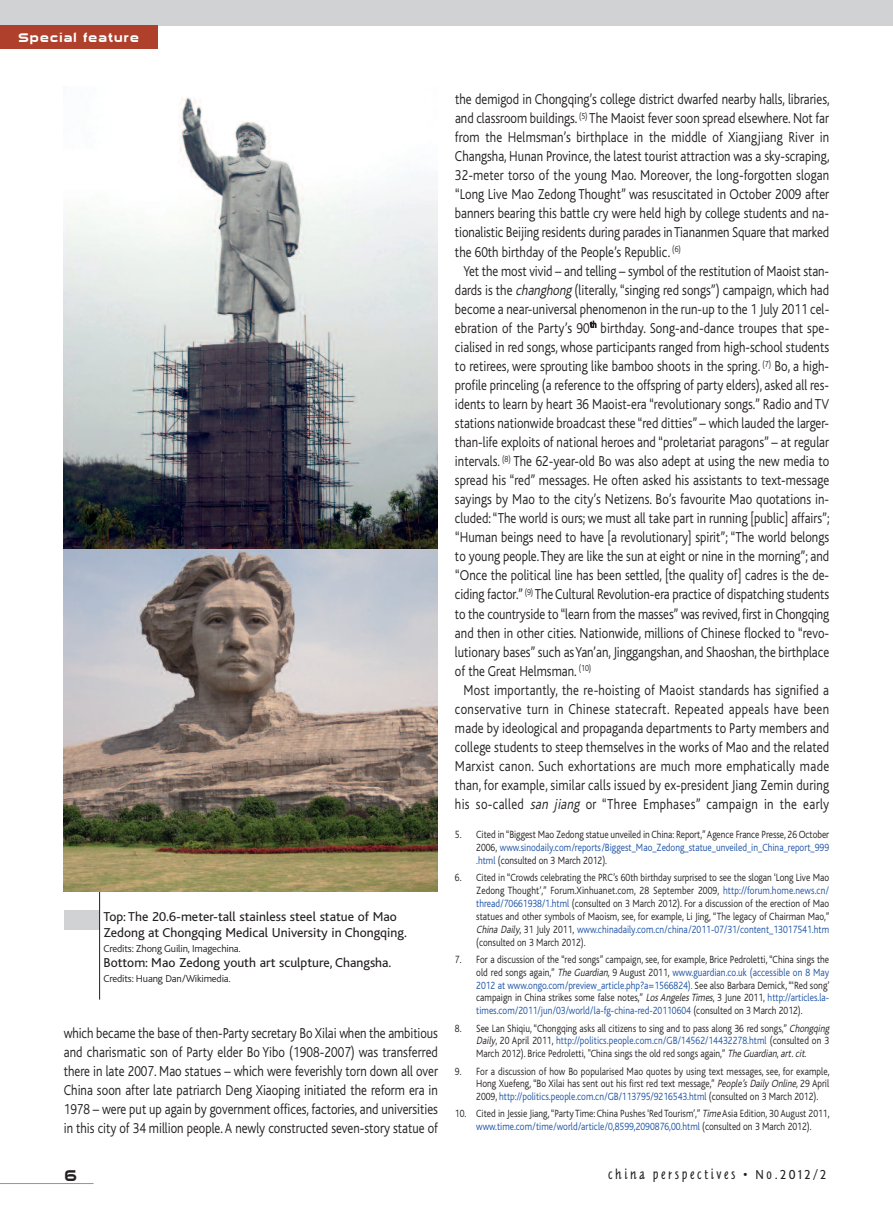
<style>
.page{position:relative;width:893px;height:1212px;background:#fff}
.page>*{position:absolute;margin:0;border:0;box-sizing:border-box;transform-origin:0 0}
.t1{font:300 15px/19px "Bliss";color:#231f20;text-align:justify;scale:.85 1}
.t2{font:300 15px "Bliss";letter-spacing:.025em;color:#231f20;scale:.85 1}
.t3{font:15px "Sui Generis Deluxe";color:#231f20;scale:.9 1}
.t4{font:13.5px/15px "Bliss";color:#231f20}
.t5{font:13.5px "Tannhauser Plain";letter-spacing:.2em;color:#231f20}
.t6{font:12px "Sui Generis Deluxe";letter-spacing:.1em;color:#fff}
.t7{font:300 10.95px/12.9px "Bliss";color:#231f20;text-align:justify;scale:.85 1}
.t8{font:300 10.5px "Bliss";letter-spacing:-.015em;color:#231f20}
.s1{font-style:italic}
.s2{color:#1c52a4}
</style>
<div class="page">
<div style="left:0;top:0;width:893px;height:26px;background:#d1d2d4"></div>
<hr style="left:0;top:1183px;width:94px;height:1px;background:#939598">
<div style="left:0;top:25px;width:157px;height:23px;background:#af402b"></div>
<div style="left:64px;top:910px;width:35px;height:19px;background:#d1d2d4"></div>
<hr style="left:99px;top:892px;width:1px;height:107px;background:#231f20">
<img style="left:64px;top:549px;width:374px;height:343px">
<img style="left:64px;top:97px;width:374px;height:452px">
<p class="t6" style="left:19px;top:32px;width:122px">Special feature</p>
<p class="t4" style="left:104px;top:911px;width:305px">Top: The 20.6-meter-tall stainless steel statue of Mao<br>Zedong at Chongqing Medical University in Chongqing.</p>
<p class="t8" style="left:104px;top:944px;width:139px">Credits: Zhong Guilin, Imagechina.</p>
<p class="t4" style="left:104px;top:956px;width:289px">Bottom: Mao Zedong youth art sculpture, Changsha.</p>
<p class="t8" style="left:104px;top:974px;width:129px">Credits: Huang Dan/Wikimedia.</p>
<p class="t1" style="left:64px;top:1024px;width:442px">which became the base of then-Party secretary Bo Xilai when the ambitious and charismatic son of Party elder Bo Yibo (1908-2007) was transferred there in late 2007. Mao statues – which were feverishly torn down all over China soon after late patriarch Deng Xiaoping initiated the reform era in 1978 – were put up again by government offices, factories, and universities in this city of 34 million people.A newly constructed seven-story statue of</p>
<p class="t1" style="left:455px;top:91px;width:442px">the demigod in Chongqing’s college district dwarfed nearby halls, libraries,</p>
<p class="t1" style="left:455px;top:110px;width:442px">and classroom buildings. <sup>(5)</sup> The Maoist fever soon spread elsewhere. Not far</p>
<p class="t1" style="left:455px;top:129px;width:442px">from the Helmsman’s birthplace in the middle of Xiangjiang River in</p>
<p class="t1" style="left:455px;top:148px;width:442px">Changsha, Hunan Province, the latest tourist attraction was a sky-scraping,</p>
<p class="t1" style="left:455px;top:167px;width:442px">32-meter torso of the young Mao. Moreover, the long-forgotten slogan</p>
<p class="t1" style="left:455px;top:186px;width:442px">“Long Live Mao Zedong Thought” was resuscitated in October 2009 after</p>
<p class="t1" style="left:455px;top:205px;width:442px">banners bearing this battle cry were held high by college students and na-</p>
<p class="t1" style="left:455px;top:224px;width:442px">tionalistic Beijing residents during parades inTiananmen Square that marked</p>
<p class="t1" style="left:455px;top:243px;width:267px">the 60th birthday of the People’s Republic. <sup>(6)</sup></p>
<p class="t1" style="left:463px;top:262px;width:432px">Yet the most vivid – and telling – symbol of the restitution of Maoist stan-</p>
<p class="t1" style="left:455px;top:282px;width:442px">dards is the <span class="s1">changhong</span>(literally,“singing red songs”) campaign, which had</p>
<p class="t1" style="left:455px;top:301px;width:442px">become a near-universal phenomenon in the run-up to the 1 July 2011 cel-</p>
<p class="t1" style="left:455px;top:320px;width:442px">ebration of the Party’s 90<sup>th</sup> birthday. Song-and-dance troupes that spe-</p>
<p class="t1" style="left:455px;top:339px;width:442px">cialised in red songs, whose participants ranged from high-school students</p>
<p class="t1" style="left:455px;top:358px;width:442px">to retirees, were sprouting like bamboo shoots in the spring. <sup>(7)</sup> Bo, a high-</p>
<p class="t1" style="left:455px;top:377px;width:442px">profile princeling (a reference to the offspring of party elders), asked all res-</p>
<p class="t1" style="left:455px;top:396px;width:442px">idents to learn by heart 36 Maoist-era “revolutionary songs.” Radio and TV</p>
<p class="t1" style="left:455px;top:415px;width:442px">stations nationwide broadcast these “red ditties” – which lauded the larger-</p>
<p class="t1" style="left:455px;top:434px;width:442px">than-life exploits of national heroes and “proletariat paragons” – at regular</p>
<p class="t1" style="left:455px;top:453px;width:442px">intervals. <sup>(8)</sup> The 62-year-old Bo was also adept at using the new media to</p>
<p class="t1" style="left:455px;top:472px;width:442px">spread his “red” messages. He often asked his assistants to text-message</p>
<p class="t1" style="left:455px;top:491px;width:442px">sayings by Mao to the city’s Netizens. Bo’s favourite Mao quotations in-</p>
<p class="t1" style="left:455px;top:510px;width:442px">cluded:“The world is ours; we must all take part in running [public] affairs”;</p>
<p class="t1" style="left:455px;top:529px;width:442px">“Human beings need to have [a revolutionary] spirit”; “The world belongs</p>
<p class="t1" style="left:455px;top:548px;width:442px">to young people.They are like the sun at eight or nine in the morning”; and</p>
<p class="t1" style="left:455px;top:567px;width:442px">“Once the political line has been settled, [the quality of] cadres is the de-</p>
<p class="t1" style="left:455px;top:586px;width:442px">ciding factor.” <sup>(9)</sup> The Cultural Revolution-era practice of dispatching students</p>
<p class="t1" style="left:455px;top:605px;width:442px">to the countryside to “learn from the masses” was revived, first in Chongqing</p>
<p class="t1" style="left:455px;top:624px;width:442px">and then in other cities. Nationwide, millions of Chinese flocked to “revo-</p>
<p class="t1" style="left:455px;top:643px;width:442px">lutionary bases” such asYan’an, Jinggangshan, and Shaoshan, the birthplace</p>
<p class="t1" style="left:455px;top:663px;width:162px">of the Great Helmsman. <sup>(10)</sup></p>
<p class="t1" style="left:463px;top:682px;width:432px">Most importantly, the re-hoisting of Maoist standards has signified a</p>
<p class="t2" style="left:455px;top:703px;width:442px">conservative turn in Chinese statecraft. Repeated appeals have been</p>
<p class="t1" style="left:455px;top:720px;width:442px">made by ideological and propaganda departments to Party members and</p>
<p class="t1" style="left:455px;top:739px;width:442px">college students to steep themselves in the works of Mao and the related</p>
<p class="t2" style="left:455px;top:760px;width:442px">Marxist canon. Such exhortations are much more emphatically made</p>
<p class="t1" style="left:455px;top:777px;width:442px">than, for example, similar calls issued by ex-president Jiang Zemin during</p>
<p class="t2" style="left:455px;top:798px;width:442px">his so-called <span class="s1">san jiang</span> or “Three Emphases” campaign in the early</p>
<p class="t7" style="left:476px;top:829px;width:417px;text-indent:-21px">5. Cited in “Biggest Mao Zedong statue unveiled in China: Report,”Agence France Presse, 26 October 2006, <span class="s2">www.sinodaily.com/reports/Biggest_Mao_Zedong_statue_unveiled_in_China_report_999 .html</span> (consulted on 3 March 2012).</p>
<p class="t7" style="left:476px;top:872px;width:417px;text-indent:-21px">6. Cited in “Crowds celebrating the PRC’s 60th birthday surprised to see the slogan ‘Long Live Mao Zedong Thought’,” Forum.Xinhuanet.com, 28 September 2009, <span class="s2">http://forum.home.news.cn/ thread/70661938/1.html</span> (consulted on 3 March 2012). For a discussion of the erection of Mao statues and other symbols of Maoism, see, for example, Li Jing, “The legacy of Chairman Mao,” <span class="s1">China Daily</span>, 31 July 2011, <span class="s2">www.chinadaily.com.cn/china/2011-07/31/content_13017541.htm </span>(consulted on 3 March 2012).</p>
<p class="t7" style="left:476px;top:954px;width:417px;text-indent:-21px">7. For a discussion of the “red songs” campaign, see, for example, Brice Pedroletti, “China sings the old red songs again,” <span class="s1">TheGuardian</span>, 9 August 2011, <span class="s2">www.guardian.co.uk (accessible on 8 May 2012 at www.ongo.com/preview_article.php?a=1566824).</span> See also Barbara Demick,“‘Red song’ campaign in China strikes some false notes,” <span class="s1">LosAngelesTimes</span>, 3 June 2011, <span class="s2">http://articles.la&shy;times.com/2011/jun/03/world/la-fg-china-red-20110604</span> (consulted on 3 March 2012).</p>
<p class="t7" style="left:476px;top:1022px;width:419px;text-align:left;text-indent:-21px">8. See Lan Shiqiu, “Chongqing asks all citizens to sing and to pass along 36 red songs,” <span class="s1">Chongqing<br>Daily</span>, 20 April 2011, <span class="s2">http://politics.people.com.cn/GB/14562/14432278.html</span> (consulted on 3<br>March 2012). Brice Pedroletti, "China sings the old red songs again,” <span class="s1">TheGuardian</span>, <span class="s1">art.cit</span>.</p>
<p class="t7" style="left:476px;top:1065px;width:417px;text-indent:-21px">9. For a discussion of how Bo popularised Mao quotes by using text messages, see, for example, Hong Xuefeng, “Bo Xilai has sent out his first red text message,” <span class="s1">People’sDaily Online</span>, 29 April 2009, <span class="s2">http://politics.people.com.cn/GB/113795/9216543.html</span> (consulted on 3 March 2012).</p>
<p class="t7" style="left:455px;top:1108px;width:442px;text-align:center">10. Cited in Jessie Jiang,“Party Time: China Pushes ‘Red Tourism’,” <span class="s1">Time</span>Asia Edition, 30 August 2011, <span class="s2">www.time.com/time/world/article/0,8599,2090876,00.html</span> (consulted on 3 March 2012).</p>
<p class="t3" style="left:65px;top:1169px;width:15px">6</p>
<p class="t5" style="left:608px;top:1168px;width:219px">china perspectives • No.2012/2</p>
</div>
